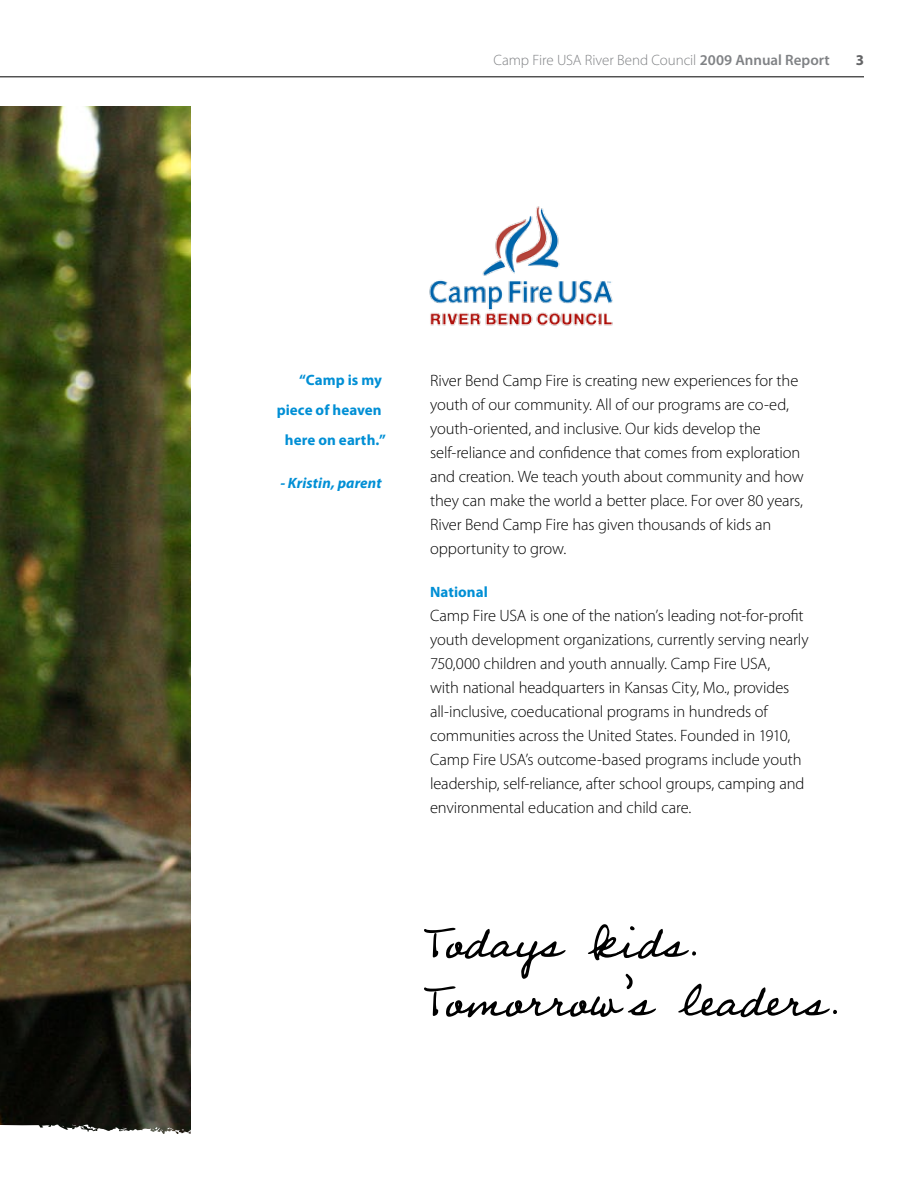
<style>
.page{position:relative;width:918px;height:1188px;background:#fff}
.page>*{position:absolute;margin:0;border:0;box-sizing:border-box;transform-origin:0 0}
.t1{font:55.5px/58.5px "Professor";color:#000}
.t2{font:300 16.5px/24px "Myriad Pro";letter-spacing:-.01em;color:#000}
.t3{font:300 15px "Myriad Pro";letter-spacing:-.005em;color:#808285}
.t4{font:700 15px/30px "Myriad Pro";letter-spacing:.005em;color:#008fd5;text-align:right}
.t5{font:italic 700 15px "Myriad Pro";letter-spacing:.01em;color:#008fd5}
.t6{font:700 15px "Myriad Pro";color:#636466}
.s1{font-weight:600}
</style>
<div class="page">
<hr style="left:0;top:77px;width:864px;height:1px;background:#000">
<img style="left:0;top:106px;width:190px;height:1017px">
<img style="left:429px;top:206px;width:184px;height:120px">
<svg style="left:0;top:1123px;width:191px;height:11px"></svg>
<p class="t3" style="left:493px;top:51px;width:338px">Camp Fire USA River Bend Council <span class="s1">2009 Annual Report</span></p>
<p class="t6" style="left:856px;top:50px;width:10px">3</p>
<p class="t4" style="left:277px;top:364px;width:111px">“Camp is my piece of heaven here on earth.”</p>
<p class="t5" style="left:280px;top:473px;width:103px">- Kristin, parent</p>
<p class="t2" style="left:430px;top:368px;width:375px">River Bend Camp Fire is creating new experiences for the youth of our community. All of our programs are co‑ed, youth-oriented, and inclusive. Our kids develop the self‑reliance and confidence that comes from exploration and creation. We teach youth about community and how they can make the world a better place. For over 80 years, River Bend Camp Fire has given thousands of kids an opportunity to grow.</p>
<p class="t4" style="left:430px;top:577px;width:59px">National</p>
<p class="t2" style="left:430px;top:604px;width:380px">Camp Fire USA is one of the nation’s leading not‑for‑profit youth development organizations, currently serving nearly 750,000 children and youth annually. Camp Fire USA,<br>with national headquarters in Kansas City, Mo., provides all-inclusive, coeducational programs in hundreds of communities across the United States. Founded in 1910, Camp Fire USA’s outcome-based programs include youth leadership, self-reliance, after school groups, camping and environmental education and child care.</p>
<h1 class="t1" style="left:422px;top:908px;width:423px">Todays kids.<br>Tomorrow’s leaders.</h1>
</div>
